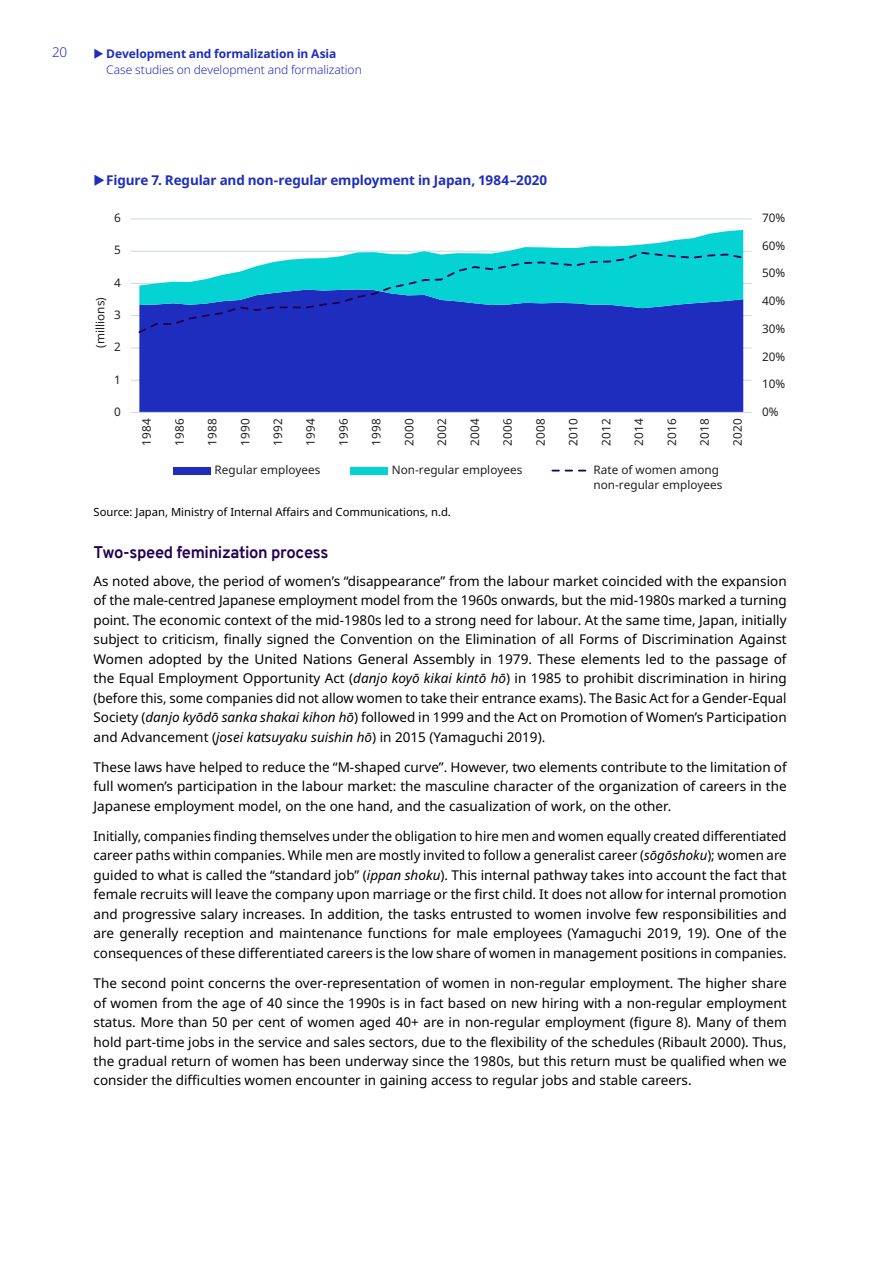
<style>
.page{position:relative;width:893px;height:1263px;background:#fff}
.page>*{position:absolute;margin:0;border:0;box-sizing:border-box;transform-origin:0 0}
.t1{font:700 16.5px "Overpass";letter-spacing:-.02em;color:#230050}
.t2{font:13.5px/19.5px "Noto Sans";color:#000;text-align:justify}
.t3{font:700 13.5px "Noto Sans";letter-spacing:-.01em;color:#1e2dbe}
.t4{font:300 13.5px "Noto Sans";color:#1e2dbe}
.t5{font:300 12px "Noto Sans";letter-spacing:-.005em;color:#1e2dbe}
.t6{font:700 12px "Noto Sans";letter-spacing:-.005em;color:#1e2dbe}
.t7{font:11.7px/14.1px "Noto Sans";color:#231f20}
.t8{font:11.25px "Noto Sans";color:#000}
.s1{font-style:italic}
</style>
<div class="page">
<hr style="left:131px;top:380px;width:621px;height:1px;background:#ccd8e3">
<hr style="left:131px;top:348px;width:621px;height:1px;background:#ccd8e3">
<hr style="left:131px;top:315px;width:621px;height:1px;background:#ccd8e3">
<hr style="left:131px;top:283px;width:621px;height:1px;background:#ccd8e3">
<hr style="left:131px;top:251px;width:621px;height:1px;background:#ccd8e3">
<hr style="left:131px;top:218px;width:621px;height:1px;background:#ccd8e3">
<div style="left:139px;top:335px;width:604px;height:77px;background:#1e2dbe"></div>
<svg style="left:139px;top:230px;width:604px;height:21px"></svg>
<hr style="left:131px;top:412px;width:621px;height:1px;background:#ccd8e3">
<svg style="left:137px;top:251px;width:608px;height:84px"></svg>
<div style="left:173px;top:467px;width:37px;height:7px;background:#1e2dbe"></div>
<div style="left:350px;top:467px;width:37px;height:7px;background:#05d2d2"></div>
<svg style="left:552px;top:470px;width:35px;height:1px"></svg>
<p class="t4" style="left:52px;top:43px;width:17px">20</p>
<p class="t6" style="left:106px;top:45px;width:232px">Development and formalization in Asia</p>
<p class="t5" style="left:106px;top:62px;width:257px">Case studies on development and formalization</p>
<p class="t3" style="left:106px;top:170px;width:442px">Figure 7. Regular and non-regular employment in Japan, 1984–2020</p>
<p class="t7" style="left:114px;top:211px;width:8px">6</p>
<p class="t7" style="left:114px;top:243px;width:8px">5</p>
<p class="t7" style="left:93px;top:347px;width:52px;rotate:-90deg">(millions)</p>
<p class="t7" style="left:114px;top:276px;width:8px">4</p>
<p class="t7" style="left:114px;top:308px;width:8px">3</p>
<p class="t7" style="left:114px;top:340px;width:8px">2</p>
<p class="t7" style="left:114px;top:373px;width:8px">1</p>
<p class="t7" style="left:114px;top:405px;width:8px">0</p>
<p class="t7" style="left:140px;top:445px;width:28px;rotate:-90deg">1984</p>
<p class="t7" style="left:173px;top:445px;width:28px;rotate:-90deg">1986</p>
<p class="t7" style="left:205px;top:445px;width:28px;rotate:-90deg">1988</p>
<p class="t7" style="left:238px;top:445px;width:28px;rotate:-90deg">1990</p>
<p class="t7" style="left:271px;top:445px;width:28px;rotate:-90deg">1992</p>
<p class="t7" style="left:304px;top:445px;width:28px;rotate:-90deg">1994</p>
<p class="t7" style="left:337px;top:445px;width:28px;rotate:-90deg">1996</p>
<p class="t7" style="left:370px;top:445px;width:28px;rotate:-90deg">1998</p>
<p class="t7" style="left:402px;top:445px;width:28px;rotate:-90deg">2000</p>
<p class="t7" style="left:435px;top:445px;width:28px;rotate:-90deg">2002</p>
<p class="t7" style="left:468px;top:445px;width:28px;rotate:-90deg">2004</p>
<p class="t7" style="left:501px;top:445px;width:28px;rotate:-90deg">2006</p>
<p class="t7" style="left:534px;top:445px;width:28px;rotate:-90deg">2008</p>
<p class="t7" style="left:567px;top:445px;width:28px;rotate:-90deg">2010</p>
<p class="t7" style="left:599px;top:445px;width:28px;rotate:-90deg">2012</p>
<p class="t7" style="left:632px;top:445px;width:28px;rotate:-90deg">2014</p>
<p class="t7" style="left:665px;top:445px;width:28px;rotate:-90deg">2016</p>
<p class="t7" style="left:698px;top:445px;width:28px;rotate:-90deg">2018</p>
<p class="t7" style="left:731px;top:445px;width:28px;rotate:-90deg">2020</p>
<p class="t7" style="left:215px;top:463px;width:107px">Regular employees</p>
<p class="t7" style="left:392px;top:463px;width:132px">Non-regular employees</p>
<p class="t7" style="left:593px;top:463px;width:130px">Rate of women among non-regular employees</p>
<p class="t7" style="left:762px;top:211px;width:25px">70%</p>
<p class="t7" style="left:762px;top:239px;width:25px">60%</p>
<p class="t7" style="left:762px;top:266px;width:25px">50%</p>
<p class="t7" style="left:762px;top:294px;width:25px">40%</p>
<p class="t7" style="left:762px;top:322px;width:25px">30%</p>
<p class="t7" style="left:762px;top:350px;width:25px">20%</p>
<p class="t7" style="left:762px;top:377px;width:25px">10%</p>
<p class="t7" style="left:762px;top:405px;width:18px">0%</p>
<p class="t8" style="left:94px;top:504px;width:359px">Source: Japan, Ministry of Internal Affairs and Communications, n.d.</p>
<p class="t1" style="left:94px;top:540px;width:236px">Two-speed feminization process</p>
<p class="t2" style="left:94px;top:571px;width:695px">As noted above, the period of women’s “disappearance” from the labour market coincided with the expansion of the male-centred Japanese employment model from the 1960s onwards, but the mid-1980s marked a turning point. The economic context of the mid-1980s led to a strong need for labour. At the same time, Japan, initially subject to criticism, finally signed the Convention on the Elimination of all Forms of Discrimination Against Women adopted by the United Nations General Assembly in 1979. These elements led to the passage of the Equal Employment Opportunity Act (<span class="s1">danjo koyō kikai kintō hō</span>) in 1985 to prohibit discrimination in hiring (before this, some companies did not allow women to take their entrance exams). The Basic Act for a Gender-Equal Society (<span class="s1">danjo kyōdō sanka shakai kihon hō</span>) followed in 1999 and the Act on Promotion of Women’s Participation and Advancement (<span class="s1">josei katsuyaku suishin hō</span>) in 2015 (Yamaguchi 2019).</p>
<p class="t2" style="left:94px;top:757px;width:695px">These laws have helped to reduce the “M-shaped curve”. However, two elements contribute to the limitation of full women’s participation in the labour market: the masculine character of the organization of careers in the Japanese employment model, on the one hand, and the casualization of work, on the other.</p>
<p class="t2" style="left:94px;top:826px;width:695px">Initially, companies finding themselves under the obligation to hire men and women equally created differentiated career paths within companies. While men are mostly invited to follow a generalist career (<span class="s1">sōgōshoku</span>); women are guided to what is called the “standard job” (<span class="s1">ippan shoku</span>). This internal pathway takes into account the fact that female recruits will leave the company upon marriage or the first child. It does not allow for internal promotion and progressive salary increases. In addition, the tasks entrusted to women involve few responsibilities and are generally reception and maintenance functions for male employees (Yamaguchi 2019, 19). One of the consequences of these differentiated careers is the low share of women in management positions in companies.</p>
<p class="t2" style="left:94px;top:974px;width:695px">The second point concerns the over-representation of women in non-regular employment. The higher share of women from the age of 40 since the 1990s is in fact based on new hiring with a non-regular employment status. More than 50 per cent of women aged 40+ are in non-regular employment (figure 8). Many of them hold part-time jobs in the service and sales sectors, due to the flexibility of the schedules (Ribault 2000). Thus, the gradual return of women has been underway since the 1980s, but this return must be qualified when we consider the difficulties women encounter in gaining access to regular jobs and stable careers.</p>
</div>
